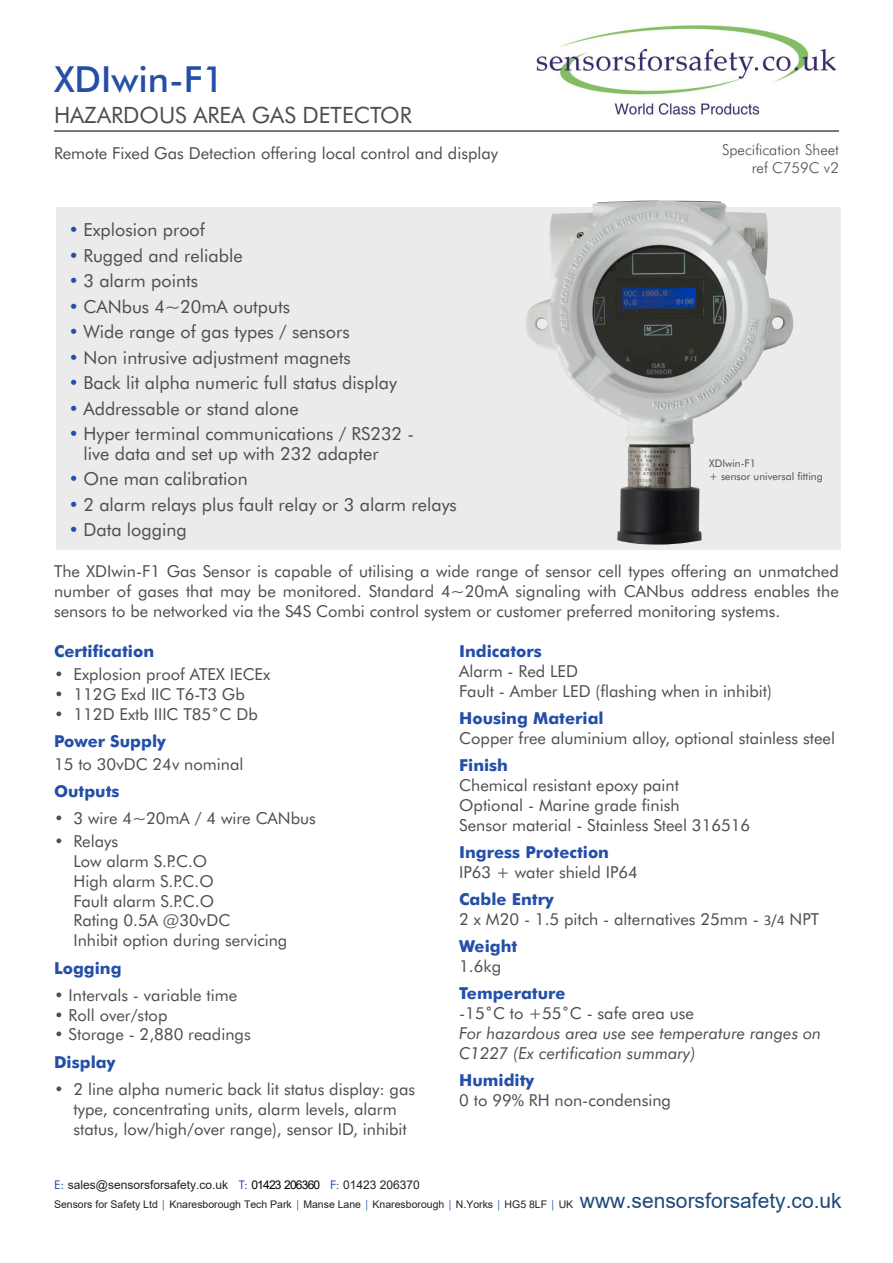
<style>
.page{position:relative;width:893px;height:1263px;background:#fff}
.page>*{position:absolute;margin:0;border:0;box-sizing:border-box;transform-origin:0 0}
.t1{font:500 36px "Futura BT";color:#234fa8}
.t2{font:22.5px "Futura BT";color:#4f4c4d}
.t3{font:18px/19.5px "Futura BT";color:#4f4c4d}
.t4{font:16.5px/19.8px "Futura BT";color:#4f4c4d}
.t5{font:700 16.5px "Futura BT";color:#234fa8}
.t6{font:italic 16.5px/19.8px "Futura BT";color:#4f4c4d}
.t7{font:300 15px/18px "Futura BT";color:#4f4c4d;text-align:right}
.t8{font:12px "Arial";color:#231f20}
.t9{font:10.5px "Arial";color:#231f20}
.t10{font:10.5px/12.6px "Futura BT";color:#4f4c4d}
.s1{color:#234fa8}
.s2{font-family:"Arial"}
.s3{font-weight:700;color:#234fa8}
.s4{font-family:"Calibri";font-size:15px}
.s5{font-family:"Futura BT";color:#234fa8}
.s6{color:#000}
.s7{font-size:21px;color:#1f497d}
.s8{font-family:"Futura BT";font-size:21px;color:#1f497d}
</style>
<div class="page">
<div style="left:56px;top:207px;width:785px;height:342px;background:#ebebeb"></div>
<hr style="left:54px;top:130px;width:785px;height:2px;background:#4f4c4d">
<img style="left:526px;top:200px;width:268px;height:345px">
<img style="left:535px;top:25px;width:302px;height:91px">
<h1 class="t1" style="left:54px;top:58px;width:172px">XDIwin-F1</h1>
<h2 class="t2" style="left:54px;top:101px;width:359px">HAZARDOUS AREA GAS DETECTOR</h2>
<p class="t4" style="left:54px;top:143px;width:446px">Remote Fixed Gas Detection offering local control and display</p>
<p class="t3" style="left:68px;top:220px;width:138px"><span class="s1">•</span> Explosion proof</p>
<p class="t3" style="left:68px;top:246px;width:176px"><span class="s1">•</span> Rugged and reliable</p>
<p class="t3" style="left:68px;top:271px;width:131px"><span class="s1">•</span> 3 alarm points</p>
<p class="t3" style="left:68px;top:297px;width:223px"><span class="s1">•</span> CANbus 4~20mA outputs</p>
<p class="t3" style="left:68px;top:322px;width:283px"><span class="s1">•</span> Wide range of gas types / sensors</p>
<p class="t3" style="left:68px;top:348px;width:284px"><span class="s1">•</span> Non intrusive adjustment magnets</p>
<p class="t3" style="left:68px;top:373px;width:330px"><span class="s1">•</span> Back lit alpha numeric full status display</p>
<p class="t3" style="left:68px;top:399px;width:232px"><span class="s1">•</span> Addressable or stand alone</p>
<p class="t3" style="left:83px;top:424px;width:332px;text-indent:-15px"><span class="s1">•</span> Hyper terminal communications / RS232 - live data and set up with 232 adapter</p>
<p class="t3" style="left:68px;top:469px;width:181px"><span class="s1">•</span> One man calibration</p>
<p class="t3" style="left:68px;top:495px;width:390px"><span class="s1">•</span> 2 alarm relays plus fault relay or 3 alarm relays</p>
<p class="t3" style="left:68px;top:520px;width:120px"><span class="s1">•</span> Data logging</p>
<p class="t7" style="left:722px;top:140px;width:118px">Specification Sheet ref C759C v2</p>
<p class="t10" style="left:709px;top:457px;width:115px">XDIwin-F1<br>+ sensor universal fitting</p>
<p class="t4" style="left:54px;top:561px;width:786px;text-align:justify">The XDIwin-F1 Gas Sensor is capable of utilising a wide range of sensor cell types offering an unmatched number of gases that may be monitored. Standard 4~20mA signaling with CANbus address enables the sensors to be networked via the S<span class="s2">4</span>S Combi control system or customer preferred monitoring systems.</p>
<p class="t5" style="left:54px;top:641px;width:102px">Certification</p>
<p class="t4" style="left:54px;top:664px;width:218px">• Explosion proof ATEX IECEx</p>
<p class="t4" style="left:54px;top:684px;width:192px">• 112G Exd IIC T6-T3 Gb</p>
<p class="t4" style="left:54px;top:704px;width:205px">• 112D Extb IIIC T85˚C Db</p>
<p class="t5" style="left:54px;top:731px;width:114px">Power Supply</p>
<p class="t4" style="left:54px;top:754px;width:191px">15 to 30vDC 24v nominal</p>
<p class="t5" style="left:54px;top:781px;width:67px">Outputs</p>
<p class="t4" style="left:54px;top:808px;width:263px">• 3 wire 4~20mA / 4 wire CANbus</p>
<p class="t4" style="left:74px;top:831px;width:215px;text-indent:-20px">• Relays<br>Low alarm S.P.C.O<br>High alarm S.P.C.O<br>Fault alarm S.P.C.O<br>Rating 0.5A @30vDC<br>Inhibit option during servicing</p>
<p class="t5" style="left:54px;top:958px;width:69px">Logging</p>
<p class="t4" style="left:54px;top:985px;width:185px">• Intervals - variable time</p>
<p class="t4" style="left:54px;top:1005px;width:115px">• Roll over/stop</p>
<p class="t4" style="left:54px;top:1024px;width:198px">• Storage - 2,880 readings</p>
<p class="t5" style="left:54px;top:1052px;width:63px">Display</p>
<p class="t4" style="left:74px;top:1079px;width:343px;text-indent:-20px">• 2 line alpha numeric back lit status display: gas type, concentrating units, alarm levels, alarm status, low/high/over range), sensor ID, inhibit</p>
<p class="t5" style="left:459px;top:641px;width:84px">Indicators</p>
<p class="t4" style="left:459px;top:661px;width:314px">Alarm - Red LED<br>Fault - Amber LED (flashing when in inhibit)</p>
<p class="t5" style="left:459px;top:708px;width:146px">Housing Material</p>
<p class="t4" style="left:459px;top:728px;width:377px">Copper free aluminium alloy, optional stainless steel</p>
<p class="t5" style="left:459px;top:755px;width:50px">Finish</p>
<p class="t4" style="left:459px;top:775px;width:293px">Chemical resistant epoxy paint<br>Optional - Marine grade finish<br>Sensor material - Stainless Steel 316516</p>
<p class="t5" style="left:459px;top:842px;width:151px">Ingress Protection</p>
<p class="t4" style="left:459px;top:862px;width:180px">IP63 + water shield IP64</p>
<p class="t4" style="left:459px;top:889px;width:361px"><span class="s3">Cable Entry<br></span>2 x M20 - 1.5 pitch - alternatives 25mm - <span class="s4">3/4</span> NPT</p>
<p class="t5" style="left:459px;top:936px;width:60px">Weight</p>
<p class="t4" style="left:459px;top:956px;width:43px">1.6kg</p>
<p class="t5" style="left:459px;top:983px;width:108px">Temperature</p>
<p class="t4" style="left:459px;top:1003px;width:236px">-15˚C to +55˚C - safe area use</p>
<p class="t6" style="left:459px;top:1023px;width:363px">For hazardous area use see temperature ranges on<br>C1227 (Ex certification summary)</p>
<p class="t5" style="left:459px;top:1070px;width:77px">Humidity</p>
<p class="t4" style="left:459px;top:1090px;width:213px">0 to 99% RH non-condensing</p>
<p class="t8" style="left:54px;top:1180px;width:367px"><span class="s5">E:</span> sales@sensorsforsafety.co.uk <span class="s5">T:</span> <span class="s6">01423 206360</span> <span class="s5">F:</span> 01423 206370</p>
<p class="t9" style="left:54px;top:1201px;width:789px">Sensors for Safety Ltd <span class="s5">|</span> Knaresborough Tech Park <span class="s5">|</span> Manse Lane <span class="s5">|</span> Knaresborough <span class="s5">|</span> N.Yorks <span class="s5">|</span> HG5 8LF <span class="s5">|</span> UK <span class="s7">www</span><span class="s8">.</span><span class="s7">sensorsforsafety.co.uk</span></p>
</div>
